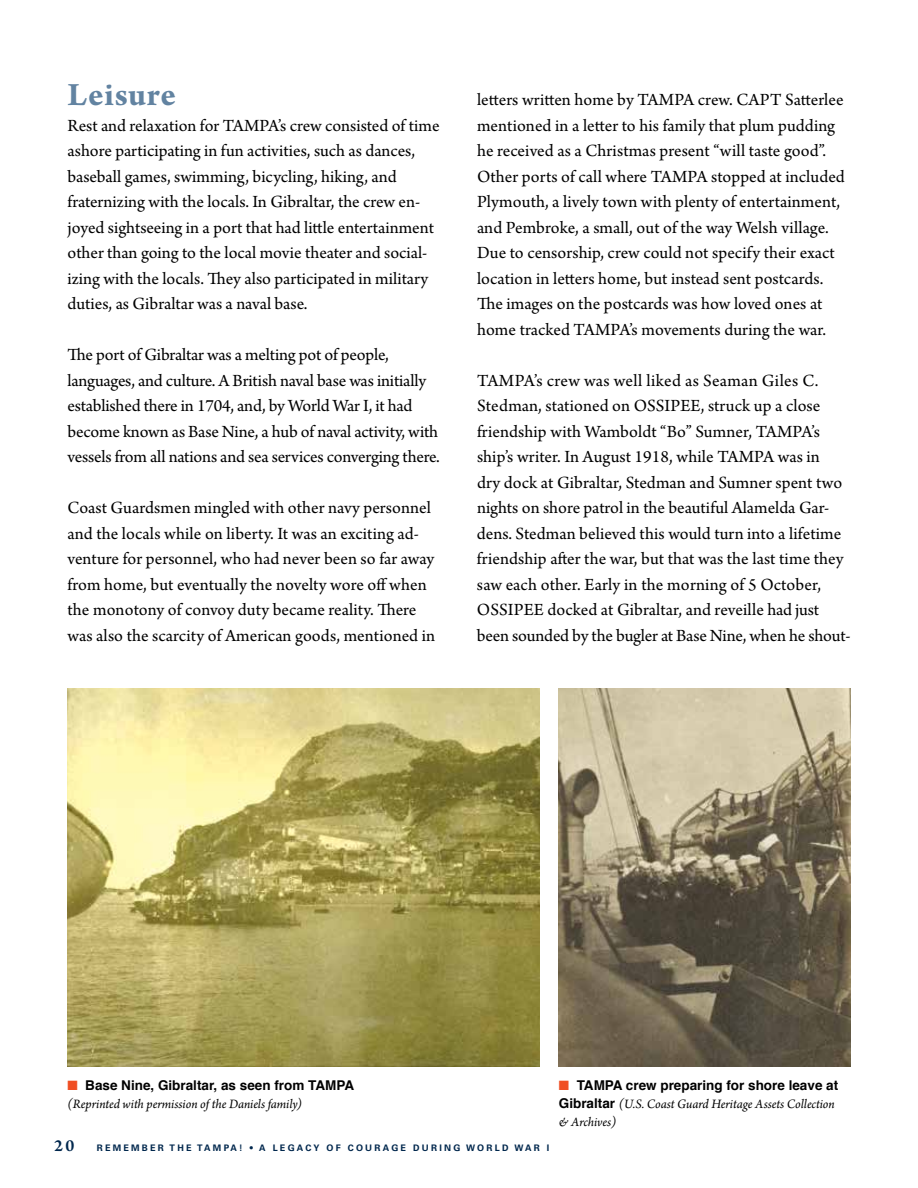
<style>
.page{position:relative;width:918px;height:1188px;background:#fff}
.page>*{position:absolute;margin:0;border:0;box-sizing:border-box;transform-origin:0 0}
.t1{font:700 34.5px "Arno Pro";color:#6283a1}
.t2{font:18px/25.5px "Arno Pro";color:#000}
.t3{font:italic 13.5px/18px "Arno Pro";letter-spacing:-.005em;color:#000}
.t4{font:700 13.5px "Helvetica";color:#000}
.t5{font:700 9px "Univers LT Pro 65";letter-spacing:.25em;color:#00274d}
.s1{color:#f04e23}
.s2{font-family:"Helvetica";font-weight:700;font-style:normal}
.s3{font-family:"Arno Pro";font-weight:600;font-size:18px}
</style>
<div class="page">
<img style="left:559px;top:688px;width:291px;height:378px">
<img style="left:68px;top:688px;width:472px;height:378px">
<h1 class="t1" style="left:68px;top:75px;width:110px">Leisure</h1>
<p class="t2" style="left:68px;top:113px;width:374px">Rest and relaxation for TAMPA’s crew consisted of time ashore participating in fun activities, such as dances, baseball games, swimming, bicycling, hiking, and fraternizing with the locals. In Gibraltar, the crew en&shy;joyed sightseeing in a port that had little entertainment other than going to the local movie theater and social&shy;izing with the locals. They also participated in military duties, as Gibraltar was a naval base.</p>
<p class="t2" style="left:68px;top:343px;width:374px">The port of Gibraltar was a melting pot of people, languages, and culture. A British naval base was initially established there in 1704, and, by World War I, it had become known as Base Nine, a hub of naval activity, with vessels from all nations and sea services converging there.</p>
<p class="t2" style="left:68px;top:496px;width:369px">Coast Guardsmen mingled with other navy personnel and the locals while on liberty. It was an exciting ad&shy;venture for personnel, who had never been so far away from home, but eventually the novelty wore off when the monotony of convoy duty became reality. There was also the scarcity of American goods, mentioned in</p>
<p class="t2" style="left:477px;top:88px;width:369px">letters written home by TAMPA crew. CAPT Satterlee mentioned in a letter to his family that plum pudding he received as a Christmas present “will taste good”.<br>Other ports of call where TAMPA stopped at included Plymouth, a lively town with plenty of entertainment, and Pembroke, a small, out of the way Welsh village.<br>Due to censorship, crew could not specify their exact location in letters home, but instead sent postcards.<br>The images on the postcards was how loved ones at home tracked TAMPA’s movements during the war.</p>
<p class="t2" style="left:477px;top:368px;width:375px">TAMPA’s crew was well liked as Seaman Giles C.<br>Stedman, stationed on OSSIPEE, struck up a close friendship with Wamboldt “Bo” Sumner, TAMPA’s ship’s writer. In August 1918, while TAMPA was in<br>dry dock at Gibraltar, Stedman and Sumner spent two nights on shore patrol in the beautiful Alamelda Gar&shy;dens. Stedman believed this would turn into a lifetime friendship after the war, but that was the last time they saw each other. Early in the morning of 5 October, OSSIPEE docked at Gibraltar, and reveille had just been sounded by the bugler at Base Nine, when he shout-</p>
<p class="t4" style="left:68px;top:1075px;width:288px"><span class="s1">■</span> Base Nine, Gibraltar, as seen from TAMPA</p>
<p class="t3" style="left:68px;top:1096px;width:236px">(Reprinted with permission of the Daniels family)</p>
<p class="t4" style="left:559px;top:1075px;width:281px"><span class="s1">■</span> TAMPA crew preparing for shore leave at</p>
<p class="t3" style="left:559px;top:1096px;width:277px"><span class="s2">Gibraltar</span> (U.S. Coast Guard Heritage Assets Collection &amp; Archives)</p>
<p class="t5" style="left:54px;top:1141px;width:497px"><span class="s3">20</span> REMEMBER THE TAMPA! • A LEGACY OF COURAGE DURING WORLD WAR I</p>
</div>
